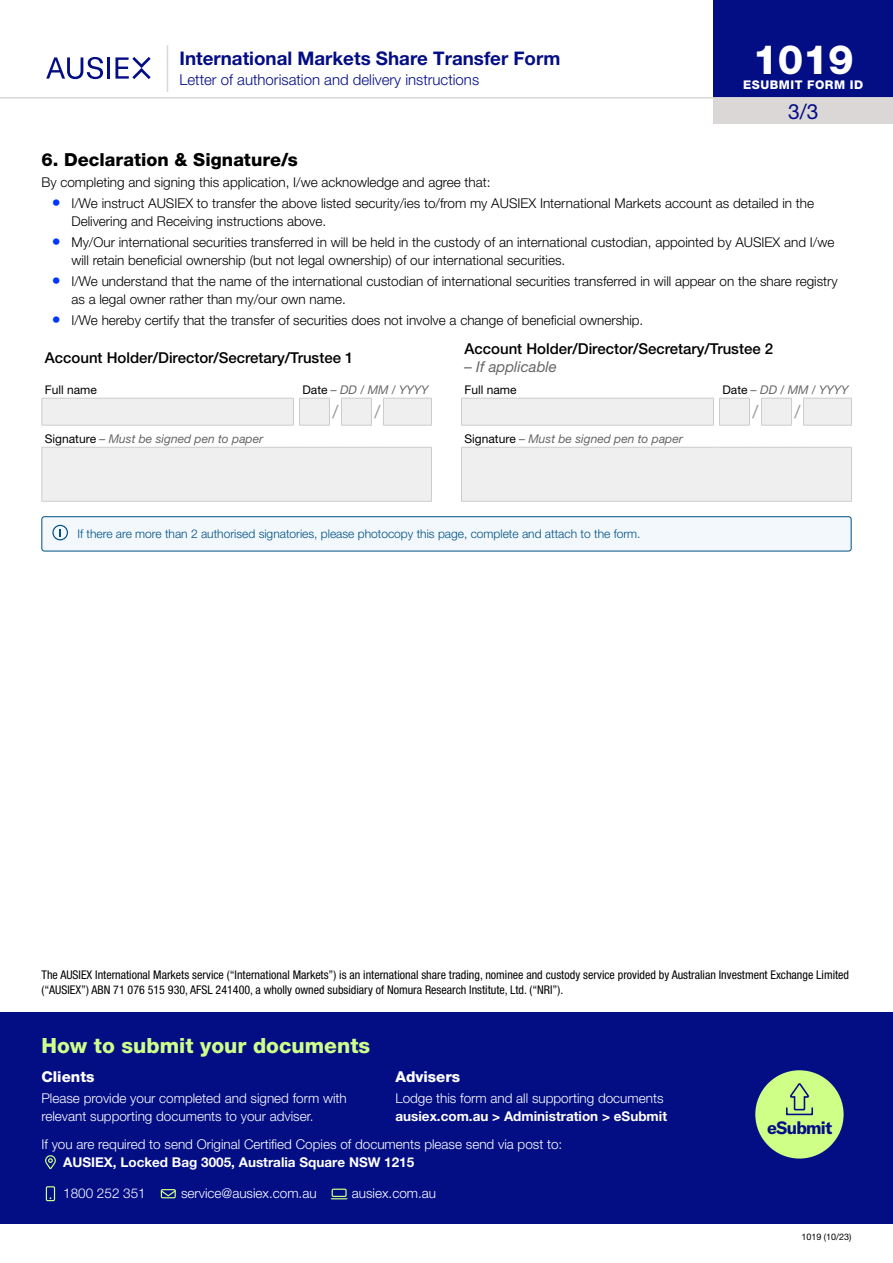
<style>
.page{position:relative;width:893px;height:1263px;background:#fff}
.page>*{position:absolute;margin:0;border:0;box-sizing:border-box;transform-origin:0 0}
.t1{font:800 40.5px "Helvetica Neue LT Pro";color:#fff}
.t2{font:800 21px "Helvetica Neue LT Pro";color:#d0ff89}
.t3{font:21px "Helvetica Neue LT Pro";color:#030d84}
.t4{font:700 18.75px "Helvetica Neue LT Pro";color:#030d84}
.t5{font:800 18px "Helvetica Neue LT Pro";color:#000}
.t6{font:18px "Helvetica Neue LT Pro";color:#999}
.t7{font:700 17.55px "GT America";letter-spacing:-.04em;color:#030e84}
.t8{font:500 15px "Helvetica Neue LT Pro";color:#000}
.t9{font:300 15px "Helvetica Neue LT Pro";color:#030d84}
.t10{font:800 15px "Helvetica Neue LT Pro";color:#fff}
.t11{font:italic 15px "Helvetica Neue LT Pro";color:#666}
.t12{font:300 13.5px/18px "Helvetica Neue LT Pro";color:#000}
.t13{font:300 13.5px/18px "Helvetica Neue LT Pro";color:#fff}
.t14{font:700 13.5px "Helvetica Neue LT Pro";color:#fff}
.t15{font:condensed 12px/15px "Helvetica Neue LT Pro";color:#000}
.t16{font:italic 12px "Helvetica Neue LT Pro";color:#666}
.t17{font:300 12px "Helvetica Neue LT Pro";color:#005085}
.t18{font:12px "Helvetica Neue LT Pro";color:#000}
.t19{font:800 12px "Helvetica Neue LT Pro";letter-spacing:.04em;color:#fff}
.t20{font:9px "Helvetica Neue LT Pro";color:#000}
.s1{font-size:18px;color:#0037ff}
.s2{font-style:normal;color:#000}
</style>
<div class="page">
<div style="left:713px;top:0;width:180px;height:98px;background:#030d84"></div>
<hr style="left:167px;top:45px;width:1px;height:47px;background:#dad7d6">
<div style="left:713px;top:99px;width:180px;height:25px;background:#dad7d6"></div>
<hr style="left:0;top:97px;width:893px;height:2px;background:#dad7d6">
<hr style="left:108px;top:57px;width:2px;height:22px;background:#030d84">
<svg style="left:115px;top:57px;width:36px;height:22px"></svg>
<svg style="left:46px;top:57px;width:57px;height:22px"></svg>
<svg style="left:42px;top:399px;width:809px;height:102px;fill:#efefef"></svg>
<hr style="left:41px;top:398px;width:253px;height:1px;background:#ccc">
<svg style="left:41px;top:399px;width:1px;height:26px"></svg>
<hr style="left:41px;top:425px;width:253px;height:1px;background:#ccc">
<hr style="left:461px;top:398px;width:253px;height:1px;background:#ccc">
<svg style="left:461px;top:399px;width:1px;height:26px"></svg>
<hr style="left:461px;top:425px;width:253px;height:1px;background:#ccc">
<hr style="left:41px;top:447px;width:252px;height:1px;background:#ccc">
<hr style="left:41px;top:448px;width:1px;height:53px;background:#ccc">
<hr style="left:299px;top:447px;width:30px;height:1px;background:#ccc">
<svg style="left:329px;top:447px;width:12px;height:1px"></svg>
<hr style="left:341px;top:447px;width:30px;height:1px;background:#ccc">
<svg style="left:371px;top:447px;width:12px;height:1px"></svg>
<hr style="left:383px;top:447px;width:49px;height:1px;background:#ccc">
<hr style="left:431px;top:448px;width:1px;height:53px;background:#ccc">
<hr style="left:41px;top:501px;width:252px;height:1px;background:#ccc">
<hr style="left:299px;top:501px;width:30px;height:1px;background:#ccc">
<svg style="left:329px;top:501px;width:12px;height:1px"></svg>
<hr style="left:341px;top:501px;width:30px;height:1px;background:#ccc">
<svg style="left:371px;top:501px;width:12px;height:1px"></svg>
<hr style="left:383px;top:501px;width:49px;height:1px;background:#ccc">
<hr style="left:461px;top:447px;width:252px;height:1px;background:#ccc">
<hr style="left:461px;top:448px;width:1px;height:53px;background:#ccc">
<hr style="left:719px;top:447px;width:30px;height:1px;background:#ccc">
<svg style="left:749px;top:447px;width:12px;height:1px"></svg>
<hr style="left:761px;top:447px;width:30px;height:1px;background:#ccc">
<svg style="left:791px;top:447px;width:12px;height:1px"></svg>
<hr style="left:803px;top:447px;width:49px;height:1px;background:#ccc">
<hr style="left:851px;top:448px;width:1px;height:53px;background:#ccc">
<hr style="left:461px;top:501px;width:252px;height:1px;background:#ccc">
<hr style="left:719px;top:501px;width:30px;height:1px;background:#ccc">
<svg style="left:749px;top:501px;width:12px;height:1px"></svg>
<hr style="left:761px;top:501px;width:30px;height:1px;background:#ccc">
<svg style="left:791px;top:501px;width:12px;height:1px"></svg>
<hr style="left:803px;top:501px;width:49px;height:1px;background:#ccc">
<hr style="left:299px;top:398px;width:31px;height:1px;background:#ccc">
<svg style="left:293px;top:399px;width:7px;height:26px"></svg>
<svg style="left:329px;top:399px;width:1px;height:26px"></svg>
<hr style="left:299px;top:425px;width:31px;height:1px;background:#ccc">
<hr style="left:341px;top:398px;width:31px;height:1px;background:#ccc">
<svg style="left:341px;top:399px;width:1px;height:26px"></svg>
<svg style="left:371px;top:399px;width:1px;height:26px"></svg>
<hr style="left:341px;top:425px;width:31px;height:1px;background:#ccc">
<hr style="left:719px;top:398px;width:31px;height:1px;background:#ccc">
<svg style="left:713px;top:399px;width:7px;height:26px"></svg>
<svg style="left:749px;top:399px;width:1px;height:26px"></svg>
<hr style="left:719px;top:425px;width:31px;height:1px;background:#ccc">
<hr style="left:761px;top:398px;width:31px;height:1px;background:#ccc">
<svg style="left:761px;top:399px;width:1px;height:26px"></svg>
<svg style="left:791px;top:399px;width:1px;height:26px"></svg>
<hr style="left:761px;top:425px;width:31px;height:1px;background:#ccc">
<hr style="left:803px;top:398px;width:49px;height:1px;background:#ccc">
<svg style="left:803px;top:399px;width:1px;height:26px"></svg>
<svg style="left:851px;top:399px;width:1px;height:26px"></svg>
<hr style="left:803px;top:425px;width:49px;height:1px;background:#ccc">
<hr style="left:383px;top:398px;width:49px;height:1px;background:#ccc">
<svg style="left:383px;top:399px;width:1px;height:26px"></svg>
<svg style="left:431px;top:399px;width:1px;height:26px"></svg>
<hr style="left:383px;top:425px;width:49px;height:1px;background:#ccc">
<div style="left:42px;top:517px;width:809px;height:34px;background:#f2f8fc;border-radius:3px"></div>
<div style="left:52px;top:525px;width:16px;height:15px;border:1px solid #005085;border-radius:50%"></div>
<svg style="left:59px;top:529px;width:2px;height:8px"></svg>
<div style="left:41px;top:516px;width:810px;height:35px;border:1px solid #005085;border-radius:3px"></div>
<div style="left:0;top:1012px;width:893px;height:212px;background:#030d84"></div>
<svg style="left:45px;top:1155px;width:11px;height:15px"></svg>
<div style="left:46px;top:1186px;width:9px;height:15px;border:1px solid #d0ff88"></div>
<svg style="left:160px;top:1190px;width:14px;height:7px"></svg>
<div style="left:161px;top:1189px;width:15px;height:9px;border:1px solid #d0ff88"></div>
<div style="left:332px;top:1188px;width:15px;height:9px;border:1px solid #d0ff88"></div>
<svg style="left:331px;top:1198px;width:17px;height:1px"></svg>
<div style="left:755px;top:1070px;width:89px;height:88px;background:#d0ff88;border-radius:50%"></div>
<svg style="left:790px;top:1083px;width:20px;height:28px"></svg>
<div style="left:786px;top:1107px;width:27px;height:8px;border:2px solid #030e84"></div>
<h3 class="t4" style="left:179px;top:46px;width:382px">International Markets Share Transfer Form</h3>
<p class="t9" style="left:179px;top:70px;width:301px">Letter of authorisation and delivery instructions</p>
<h1 class="t1" style="left:753px;top:35px;width:102px">1019</h1>
<p class="t19" style="left:743px;top:77px;width:122px">ESUBMIT FORM ID</p>
<h2 class="t3" style="left:788px;top:99px;width:32px">3/3</h2>
<h3 class="t5" style="left:41px;top:149px;width:258px">6. Declaration &amp; Signature/s</h3>
<p class="t12" style="left:41px;top:173px;width:451px">By completing and signing this application, I/we acknowledge and agree that:</p>
<p class="t12" style="left:71px;top:194px;width:744px;text-indent:-20px"><span class="s1">•</span> I/We instruct AUSIEX to transfer the above listed security/ies to/from my AUSIEX International Markets account as detailed in the<br>Delivering and Receiving instructions above.</p>
<p class="t12" style="left:71px;top:233px;width:764px;text-indent:-20px"><span class="s1">•</span> My/Our international securities transferred in will be held in the custody of an international custodian, appointed by AUSIEX and I/we will retain beneficial ownership (but not legal ownership) of our international securities.</p>
<p class="t12" style="left:71px;top:272px;width:768px;text-indent:-20px"><span class="s1">•</span> I/We understand that the name of the international custodian of international securities transferred in will appear on the share registry as a legal owner rather than my/our own name.</p>
<p class="t12" style="left:52px;top:311px;width:593px"><span class="s1">•</span> I/We hereby certify that the transfer of securities does not involve a change of beneficial ownership.</p>
<p class="t8" style="left:45px;top:348px;width:310px">Account Holder/Director/Secretary/Trustee 1</p>
<p class="t8" style="left:464px;top:339px;width:310px">Account Holder/Director/Secretary/Trustee 2</p>
<p class="t11" style="left:464px;top:357px;width:94px">– If applicable</p>
<p class="t18" style="left:45px;top:382px;width:54px">Full name</p>
<p class="t16" style="left:302px;top:382px;width:128px"><span class="s2">Date</span> – DD / MM / YYYY</p>
<p class="t18" style="left:464px;top:382px;width:54px">Full name</p>
<p class="t16" style="left:722px;top:382px;width:128px"><span class="s2">Date</span> – DD / MM / YYYY</p>
<h3 class="t6" style="left:332px;top:401px;width:7px">/</h3>
<h3 class="t6" style="left:374px;top:401px;width:7px">/</h3>
<h3 class="t6" style="left:752px;top:401px;width:7px">/</h3>
<h3 class="t6" style="left:794px;top:401px;width:7px">/</h3>
<p class="t16" style="left:45px;top:431px;width:220px"><span class="s2">Signature</span> – Must be signed pen to paper</p>
<p class="t16" style="left:464px;top:431px;width:220px"><span class="s2">Signature</span> – Must be signed pen to paper</p>
<p class="t17" style="left:77px;top:527px;width:565px">If there are more than 2 authorised signatories, please photocopy this page, complete and attach to the form.</p>
<p class="t15" style="left:41px;top:967px;width:809px">The AUSIEX International Markets service (“International Markets”) is an international share trading, nominee and custody service provided by Australian Investment Exchange Limited (“AUSIEX”) ABN 71 076 515 930, AFSL 241400, a wholly owned subsidiary of Nomura Research Institute, Ltd. (“NRI”).</p>
<h2 class="t2" style="left:41px;top:1033px;width:330px">How to submit your documents</h2>
<p class="t10" style="left:41px;top:1068px;width:55px">Clients</p>
<p class="t13" style="left:41px;top:1089px;width:307px">Please provide your completed and signed form with relevant supporting documents to your adviser.</p>
<p class="t10" style="left:395px;top:1068px;width:66px">Advisers</p>
<p class="t13" style="left:395px;top:1089px;width:270px">Lodge this form and all supporting documents</p>
<p class="t14" style="left:395px;top:1108px;width:273px">ausiex.com.au &gt; Administration &gt; eSubmit</p>
<p class="t13" style="left:41px;top:1134px;width:522px">If you are required to send Original Certified Copies of documents please send via post to:</p>
<p class="t14" style="left:63px;top:1153px;width:353px">AUSIEX, Locked Bag 3005, Australia Square NSW 1215</p>
<p class="t13" style="left:63px;top:1184px;width:84px">1800 252 351</p>
<p class="t13" style="left:181px;top:1184px;width:137px">service@ausiex.com.au</p>
<p class="t13" style="left:352px;top:1184px;width:86px">ausiex.com.au</p>
<p class="t7" style="left:767px;top:1116px;width:67px">eSubmit</p>
<p class="t20" style="left:801px;top:1231px;width:52px">1019 (10/23)</p>
</div>
